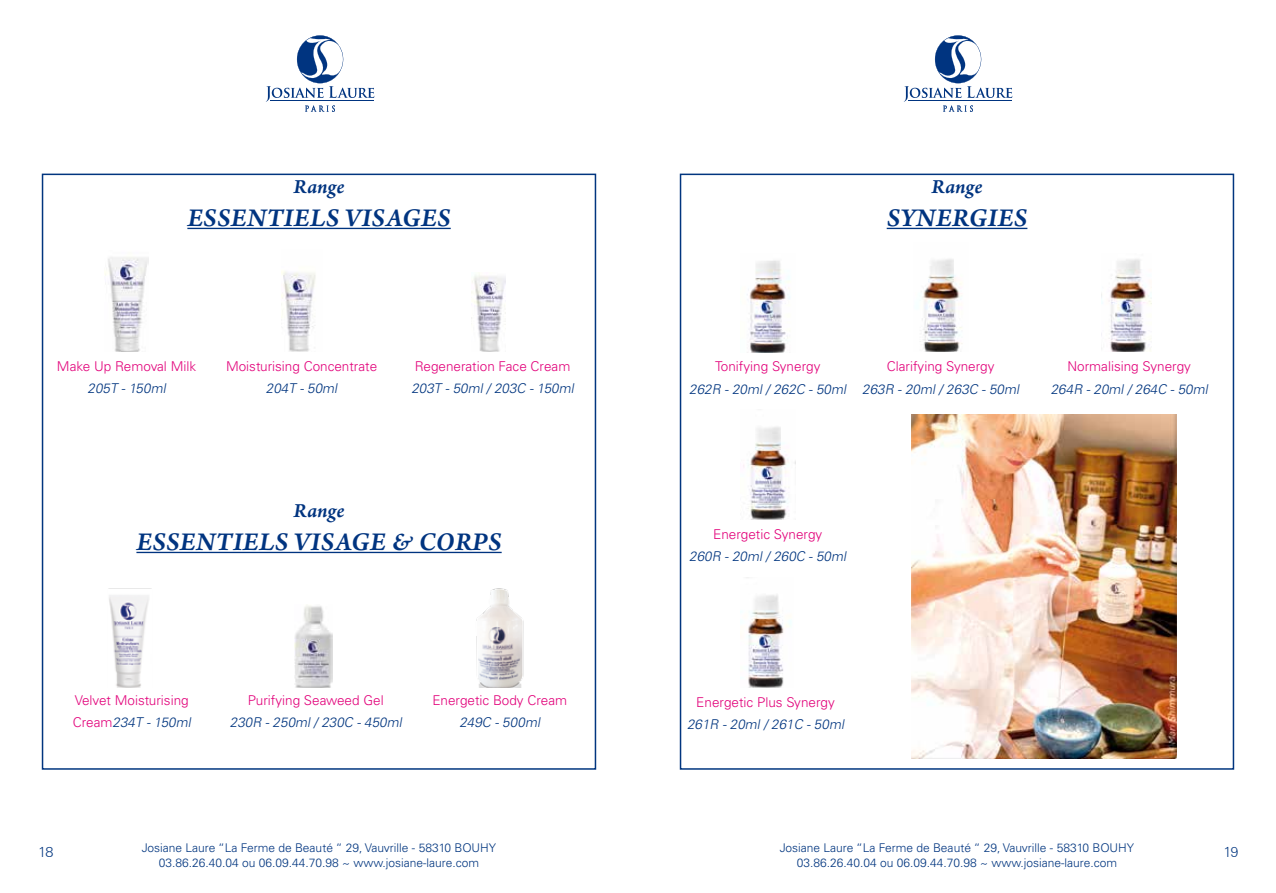
<style>
.page{position:relative;width:1276px;height:893px;background:#fff}
.page>*{position:absolute;margin:0;border:0;box-sizing:border-box;transform-origin:0 0}
.t1{font:27px "Arno Pro Smbd Italic Sm Text";letter-spacing:.01em;color:#003480}
.t2{font:21px "Arno Pro Smbd Italic Sm Text";letter-spacing:-.005em;color:#003480}
.t3{font:300 15px "Universal";color:#01357f}
.t4{font:300 13.5px/22.5px "Univers LT Std";color:#e2007a}
.t5{font:italic 300 13.5px "Univers LT Std";color:#01357f}
.t6{font:300 12px/14.4px "Univers LT Std";color:#01357f;text-align:center}
.s1{font-style:italic;color:#01357f}
.s2{color:#003480}
</style>
<div class="page">
<svg style="left:266px;top:35px;width:108px;height:77px"></svg>
<svg style="left:904px;top:35px;width:108px;height:77px"></svg>
<hr style="left:886px;top:228px;width:141px;height:1px;background:#003480">
<div style="left:680px;top:174px;width:554px;height:596px;border:2px solid #01357f"></div>
<hr style="left:187px;top:228px;width:264px;height:1px;background:#003480">
<hr style="left:136px;top:552px;width:366px;height:1px;background:#003480">
<div style="left:42px;top:174px;width:554px;height:596px;border:2px solid #01357f"></div>
<img style="left:476px;top:588px;width:48px;height:100px">
<img style="left:108px;top:588px;width:44px;height:100px">
<img style="left:294px;top:605px;width:39px;height:83px">
<img style="left:911px;top:415px;width:266px;height:343px">
<img style="left:281px;top:271px;width:35px;height:80px">
<img style="left:471px;top:275px;width:35px;height:76px">
<img style="left:743px;top:427px;width:52px;height:92px">
<img style="left:1101px;top:259px;width:50px;height:93px">
<img style="left:920px;top:259px;width:43px;height:93px">
<img style="left:748px;top:595px;width:43px;height:92px">
<img style="left:104px;top:257px;width:45px;height:94px">
<img style="left:747px;top:260px;width:43px;height:93px">
<h2 class="t2" style="left:293px;top:174px;width:52px">Range</h2>
<h1 class="t1" style="left:187px;top:201px;width:265px">ESSENTIELS VISAGES</h1>
<h2 class="t2" style="left:931px;top:174px;width:52px">Range</h2>
<h1 class="t1" style="left:886px;top:201px;width:142px">SYNERGIES</h1>
<p class="t4" style="left:57px;top:355px;width:141px">Make Up Removal Milk</p>
<p class="t5" style="left:88px;top:380px;width:82px">205T - 150ml</p>
<p class="t4" style="left:226px;top:355px;width:153px">Moisturising Concentrate</p>
<p class="t5" style="left:266px;top:380px;width:76px">204T - 50ml</p>
<p class="t4" style="left:415px;top:355px;width:157px">Regeneration Face Cream</p>
<p class="t5" style="left:411px;top:380px;width:167px">203T - 50ml / 203C - 150ml</p>
<p class="t4" style="left:715px;top:355px;width:107px">Tonifying Synergy</p>
<p class="t5" style="left:689px;top:381px;width:161px">262R - 20ml / 262C - 50ml</p>
<p class="t4" style="left:887px;top:355px;width:109px">Clarifying Synergy</p>
<p class="t5" style="left:862px;top:381px;width:161px">263R - 20ml / 263C - 50ml</p>
<p class="t4" style="left:1067px;top:355px;width:125px">Normalising Synergy</p>
<p class="t5" style="left:1050px;top:381px;width:161px">264R - 20ml / 264C - 50ml</p>
<h2 class="t2" style="left:293px;top:498px;width:52px">Range</h2>
<h1 class="t1" style="left:136px;top:525px;width:366px">ESSENTIELS VISAGE &amp; CORPS</h1>
<p class="t4" style="left:713px;top:523px;width:111px">Energetic Synergy</p>
<p class="t5" style="left:689px;top:548px;width:161px">260R - 20ml / 260C - 50ml</p>
<p class="t4" style="left:73px;top:689px;width:122px">Velvet Moisturising<br>C rea m <span class="s1">234T - 150ml</span></p>
<p class="t4" style="left:248px;top:689px;width:137px">Purifying Seaweed Gel</p>
<p class="t5" style="left:230px;top:714px;width:176px">230R - 250ml / 230C - 450ml</p>
<p class="t4" style="left:432px;top:689px;width:136px">Energetic Body Cream</p>
<p class="t5" style="left:459px;top:714px;width:85px">249C - 500ml</p>
<p class="t4" style="left:696px;top:691px;width:140px">Energetic Plus Synergy</p>
<p class="t5" style="left:687px;top:716px;width:161px">261R - 20ml / 261C - 50ml</p>
<p class="t6" style="left:142px;top:841px;width:356px">Josiane Laure <span class="s2">“La Ferme de Beauté “</span> 29, Vauvrille - 58310 BOUHY<br>03.86.26.40.04 ou 06.09.44.70.98 ~ www.josiane-laure.com</p>
<p class="t6" style="left:780px;top:841px;width:356px">Josiane Laure <span class="s2">“La Ferme de Beauté “</span> 29, Vauvrille - 58310 BOUHY<br>03.86.26.40.04 ou 06.09.44.70.98 ~ www.josiane-laure.com</p>
<p class="t3" style="left:37px;top:844px;width:17px">18</p>
<p class="t3" style="left:1222px;top:844px;width:17px">19</p>
</div>
